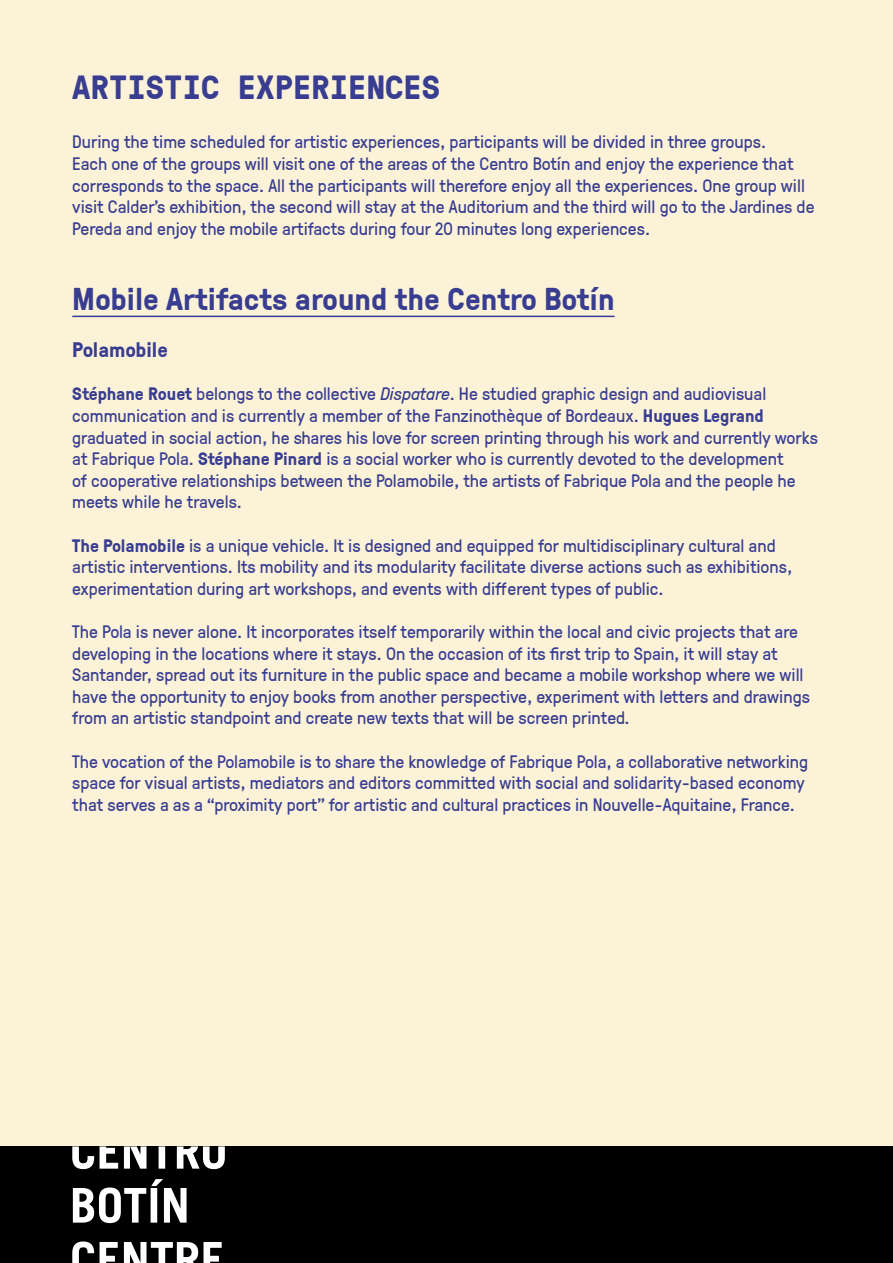
<style>
.page{position:relative;width:893px;height:1263px;background:#fff}
.page>*{position:absolute;margin:0;border:0;box-sizing:border-box;transform-origin:0 0}
.REPARTO{font:700 33.45px "GT Pressura Mono";color:#383d91}
.REPARTO-2{font:700 31.5px "GT Pressura";color:#383d91}
.REPARTO-3{font:700 21px "GT Pressura";color:#383d91}
.REPARTO-4{font:18px/21.6px "GT Pressura";color:#383d91}
.s1{font-weight:700}
.s2{font-style:italic}
</style>
<div class="page">
<div style="left:0;top:0;width:893px;height:1222px;background:#fbf2d7"></div>
<div style="left:0;top:1146px;width:893px;height:117px;background:#000"></div>
<svg style="left:72px;top:1146px;width:153px;height:117px"></svg>
<hr style="left:72px;top:316px;width:543px;height:1px;background:#383d91">
<p class="REPARTO" style="left:72px;top:63px;width:369px">ARTISTIC EXPERIENCES</p>
<p class="REPARTO-4" style="left:72px;top:130px;width:744px">During the time scheduled for artistic experiences, participants will be divided in three groups.<br>Each one of the groups will visit one of the areas of the Centro Botín and enjoy the experience that corresponds to the space. All the participants will therefore enjoy all the experiences. One group will visit Calder’s exhibition, the second will stay at the Auditorium and the third will go to the Jardines de Pereda and enjoy the mobile artifacts during four 20 minutes long experiences.</p>
<p class="REPARTO-2" style="left:72px;top:276px;width:544px">Mobile Artifacts around the Centro Botín</p>
<p class="REPARTO-3" style="left:72px;top:334px;width:97px">Polamobile</p>
<p class="REPARTO-4" style="left:72px;top:382px;width:747px"><span class="s1">Stéphane Rouet</span> belongs to the collective <span class="s2">Dispatare</span>. He studied graphic design and audiovisual communication and is currently a member of the Fanzinothèque of Bordeaux. <span class="s1">Hugues Legrand </span>graduated in social action, he shares his love for screen printing through his work and currently works at Fabrique Pola. <span class="s1">Stéphane Pinard</span> is a social worker who is currently devoted to the development<br>of cooperative relationships between the Polamobile, the artists of Fabrique Pola and the people he meets while he travels.</p>
<p class="REPARTO-4" style="left:72px;top:533px;width:721px"><span class="s1">The Polamobile</span> is a unique vehicle. It is designed and equipped for multidisciplinary cultural and artistic interventions. Its mobility and its modularity facilitate diverse actions such as exhibitions, experimentation during art workshops, and events with different types of public.</p>
<p class="REPARTO-4" style="left:72px;top:620px;width:739px">The Pola is never alone. It incorporates itself temporarily within the local and civic projects that are developing in the locations where it stays. On the occasion of its first trip to Spain, it will stay at Santander, spread out its furniture in the public space and became a mobile workshop where we will have the opportunity to enjoy books from another perspective, experiment with letters and drawings from an artistic standpoint and create new texts that will be screen printed.</p>
<p class="REPARTO-4" style="left:72px;top:749px;width:737px">The vocation of the Polamobile is to share the knowledge of Fabrique Pola, a collaborative networking space for visual artists, mediators and editors committed with social and solidarity-based economy that serves a as a “proximity port” for artistic and cultural practices in Nouvelle-Aquitaine, France.</p>
</div>
